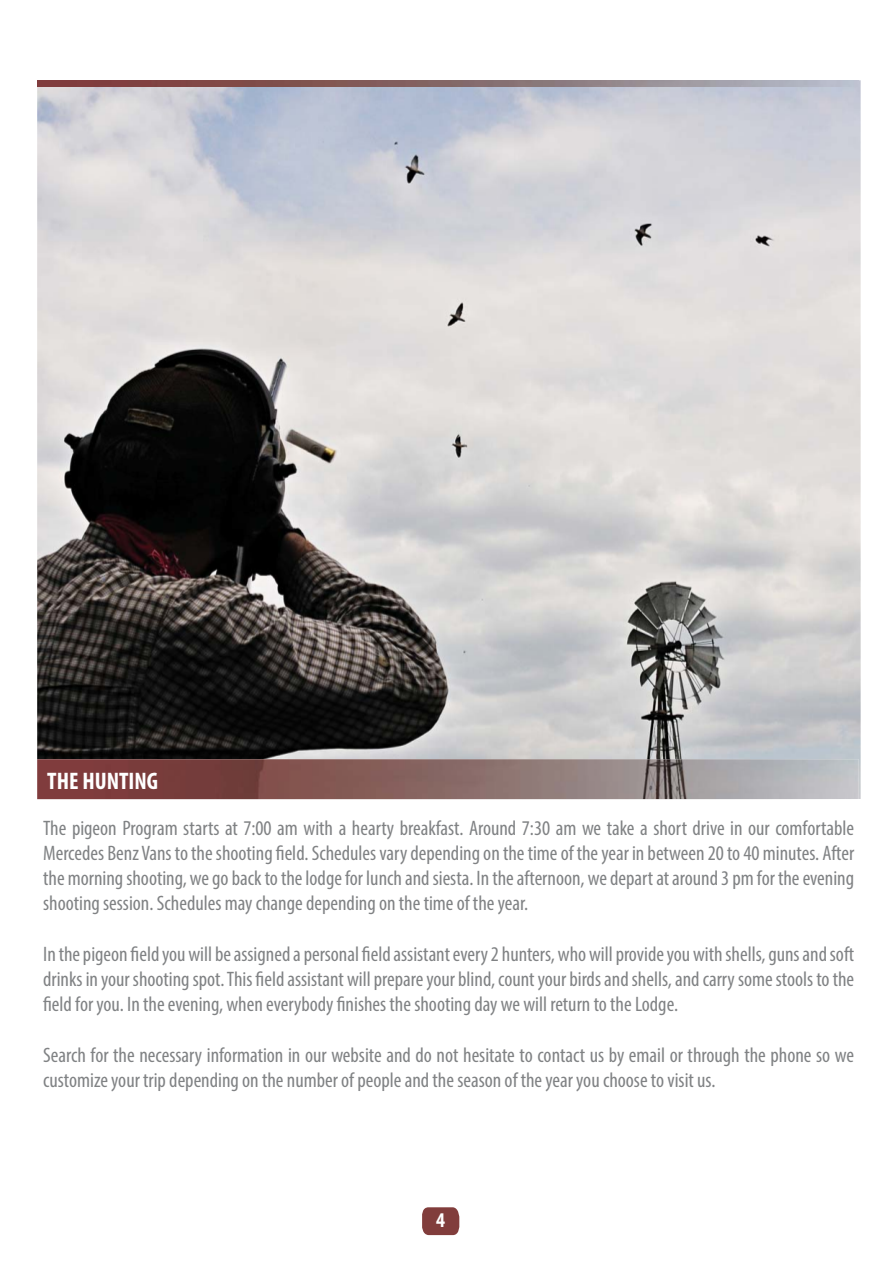
<style>
.page{position:relative;width:893px;height:1263px;background:#fff}
.page>*{position:absolute;margin:0;border:0;box-sizing:border-box;transform-origin:0 0}
.t1{font:700 condensed 24px "Myriad Pro";color:#fff}
.t2{font:condensed 21px/25.2px "Myriad Pro";color:#808284;text-align:justify}
.t3{font:700 condensed 21px "Myriad Pro";color:#fff}
</style>
<div class="page">
<img style="left:37px;top:80px;width:824px;height:719px">
<img style="left:37px;top:759px;width:822px;height:40px">
<img style="left:37px;top:80px;width:822px;height:6px">
<svg style="left:422px;top:1207px;width:37px;height:28px"></svg>
<p class="t1" style="left:47px;top:773px;width:112px">THE HUNTING</p>
<p class="t2" style="left:43px;top:817px;width:813px">The pigeon Program starts at 7:00 am with a hearty breakfast. Around 7:30 am we take a short drive in our comfortable Mercedes Benz Vans to the shooting field. Schedules vary depending on the time of the year in between 20 to 40 minutes. After the morning shooting, we go back to the lodge for lunch and siesta. In the afternoon, we depart at around 3 pm for the evening shooting session. Schedules may change depending on the time of the year.</p>
<p class="t2" style="left:43px;top:943px;width:813px">In the pigeon field you will be assigned a personal field assistant every 2 hunters, who will provide you with shells, guns and soft drinks in your shooting spot. This field assistant will prepare your blind, count your birds and shells, and carry some stools to the field for you. In the evening, when everybody finishes the shooting day we will return to the Lodge.</p>
<p class="t2" style="left:43px;top:1044px;width:812px">Search for the necessary information in our website and do not hesitate to contact us by email or through the phone so we customize your trip depending on the number of people and the season of the year you choose to visit us.</p>
<p class="t3" style="left:436px;top:1213px;width:10px">4</p>
</div>
